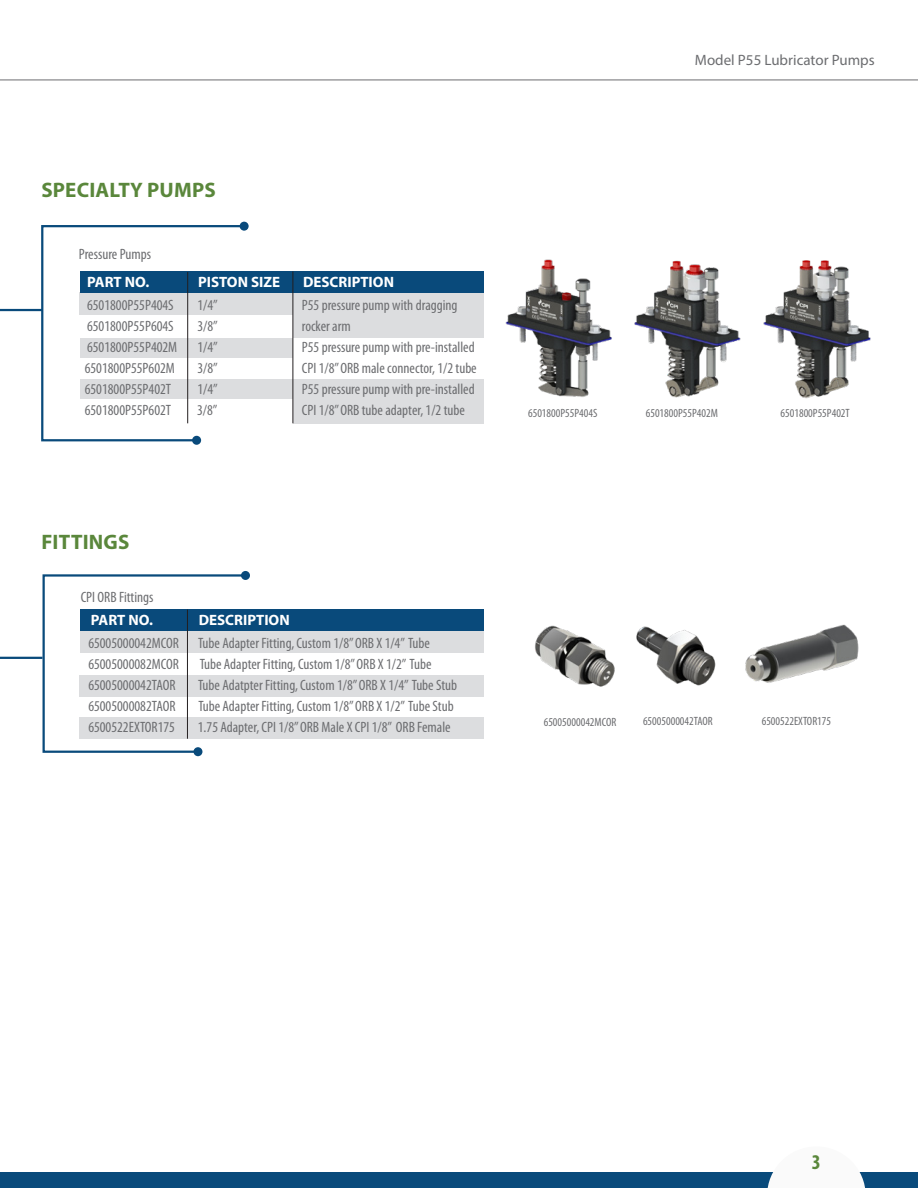
<style>
.page{position:relative;width:918px;height:1188px;background:#fff}
.page>*{position:absolute;margin:0;border:0;box-sizing:border-box;transform-origin:0 0}
.t1{font:700 21px "Myriad Pro";letter-spacing:.01em;color:#5a873b}
.t2{font:700 condensed 21px "Myriad Pro";color:#5a873b}
.t3{font:condensed 15px/21px "Myriad Pro";color:#6c6d70}
.t4{font:700 15px "Myriad Pro";color:#fff}
.t5{font:15px "Myriad Pro";color:#6c6d70}
.t6{font:condensed 12px "Myriad Pro";color:#6c6d70}
</style>
<div class="page">
<div style="left:80px;top:717px;width:404px;height:22px;background:#dcdddf"></div>
<hr style="left:0;top:80px;width:918px;height:1px;background:#6c6d70">
<div style="left:0;top:1172px;width:918px;height:16px;background:#094a7b"></div>
<div style="left:767px;top:1172px;width:98px;height:16px;background:#fafafa"></div>
<img style="left:535px;top:625px;width:80px;height:62px">
<img style="left:636px;top:626px;width:80px;height:60px">
<div style="left:80px;top:676px;width:404px;height:21px;background:#dcdddf"></div>
<div style="left:81px;top:610px;width:403px;height:21px;background:#094a7b"></div>
<div style="left:81px;top:631px;width:403px;height:22px;background:#dcdddf"></div>
<svg style="left:41px;top:574px;width:207px;height:180px"></svg>
<div style="left:193px;top:747px;width:9px;height:9px;background:#094a7b;border-radius:50%"></div>
<div style="left:241px;top:571px;width:9px;height:9px;background:#094a7b;border-radius:50%"></div>
<svg style="left:40px;top:224px;width:206px;height:218px"></svg>
<div style="left:192px;top:436px;width:9px;height:9px;background:#094a7b;border-radius:50%"></div>
<div style="left:240px;top:222px;width:9px;height:9px;background:#094a7b;border-radius:50%"></div>
<div style="left:80px;top:379px;width:213px;height:19px;background:#dcdddf"></div>
<div style="left:80px;top:338px;width:212px;height:19px;background:#dcdddf"></div>
<div style="left:293px;top:379px;width:190px;height:44px;background:#dcdddf"></div>
<div style="left:293px;top:293px;width:190px;height:45px;background:#dcdddf"></div>
<div style="left:80px;top:292px;width:366px;height:23px;background:#dcdddf"></div>
<div style="left:80px;top:271px;width:403px;height:22px;background:#094a7b"></div>
<hr style="left:293px;top:271px;width:1px;height:152px;background:#231f20">
<hr style="left:187px;top:272px;width:1px;height:151px;background:#231f20">
<hr style="left:0;top:657px;width:43px;height:2px;background:#094a7b">
<hr style="left:0;top:309px;width:43px;height:2px;background:#094a7b">
<img style="left:745px;top:624px;width:114px;height:59px">
<img style="left:505px;top:259px;width:107px;height:138px">
<img style="left:634px;top:260px;width:107px;height:138px">
<img style="left:763px;top:260px;width:108px;height:139px">
<p class="t1" style="left:41px;top:176px;width:176px">SPECIALTY PUMPS</p>
<p class="t3" style="left:79px;top:243px;width:74px">Pressure Pumps</p>
<p class="t3" style="left:87px;top:294px;width:88px">6501800P55P404S</p>
<p class="t3" style="left:197px;top:294px;width:22px">1/4”</p>
<p class="t3" style="left:87px;top:315px;width:88px">6501800P55P604S</p>
<p class="t3" style="left:197px;top:315px;width:22px">3/8”</p>
<p class="t3" style="left:87px;top:336px;width:92px">6501800P55P402M</p>
<p class="t3" style="left:197px;top:336px;width:22px">1/4”</p>
<p class="t3" style="left:85px;top:357px;width:92px">6501800P55P602M</p>
<p class="t3" style="left:197px;top:357px;width:22px">3/8”</p>
<p class="t3" style="left:85px;top:378px;width:88px">6501800P55P402T</p>
<p class="t3" style="left:197px;top:378px;width:22px">1/4”</p>
<p class="t3" style="left:85px;top:399px;width:88px">6501800P55P602T</p>
<p class="t3" style="left:197px;top:399px;width:22px">3/8”</p>
<p class="t4" style="left:87px;top:272px;width:64px">PART NO.</p>
<p class="t4" style="left:198px;top:272px;width:84px">PISTON SIZE</p>
<p class="t4" style="left:303px;top:272px;width:92px">DESCRIPTION</p>
<p class="t3" style="left:302px;top:295px;width:157px">P55 pressure pump with dragging rocker arm</p>
<p class="t3" style="left:302px;top:337px;width:176px">P55 pressure pump with pre-installed<br>CPI 1/8” ORB male connector, 1/2 tube</p>
<p class="t3" style="left:302px;top:379px;width:174px">P55 pressure pump with pre-installed<br>CPI 1/8” ORB tube adapter, 1/2 tube</p>
<p class="t1" style="left:41px;top:528px;width:90px">FITTINGS</p>
<p class="t3" style="left:81px;top:586px;width:74px">CPI ORB Fittings</p>
<p class="t4" style="left:91px;top:610px;width:64px">PART NO.</p>
<p class="t4" style="left:199px;top:610px;width:92px">DESCRIPTION</p>
<p class="t3" style="left:88px;top:632px;width:92px">65005000042MCOR</p>
<p class="t3" style="left:198px;top:632px;width:233px">Tube Adapter Fitting, Custom 1/8” ORB X 1/4” Tube</p>
<p class="t3" style="left:88px;top:653px;width:92px">65005000082MCOR</p>
<p class="t3" style="left:200px;top:653px;width:233px">Tube Adapter Fitting, Custom 1/8” ORB X 1/2” Tube</p>
<p class="t3" style="left:88px;top:674px;width:89px">65005000042TAOR</p>
<p class="t3" style="left:198px;top:674px;width:261px">Tube Adatpter Fitting, Custom 1/8” ORB X 1/4” Tube Stub</p>
<p class="t3" style="left:88px;top:695px;width:89px">65005000082TAOR</p>
<p class="t3" style="left:198px;top:695px;width:257px">Tube Adapter Fitting, Custom 1/8” ORB X 1/2” Tube Stub</p>
<p class="t3" style="left:88px;top:716px;width:88px">6500522EXTOR175</p>
<p class="t3" style="left:198px;top:716px;width:254px">1.75 Adapter, CPI 1/8” ORB Male X CPI 1/8” ORB Female</p>
<p class="t5" style="left:695px;top:51px;width:181px">Model P55 Lubricator Pumps</p>
<p class="t6" style="left:528px;top:406px;width:71px">6501800P55P404S</p>
<p class="t6" style="left:781px;top:406px;width:71px">6501800P55P402T</p>
<p class="t6" style="left:646px;top:406px;width:74px">6501800P55P402M</p>
<p class="t6" style="left:544px;top:715px;width:74px">65005000042MCOR</p>
<p class="t6" style="left:643px;top:714px;width:71px">65005000042TAOR</p>
<p class="t6" style="left:762px;top:714px;width:71px">6500522EXTOR175</p>
<p class="t2" style="left:812px;top:1149px;width:10px">3</p>
</div>
